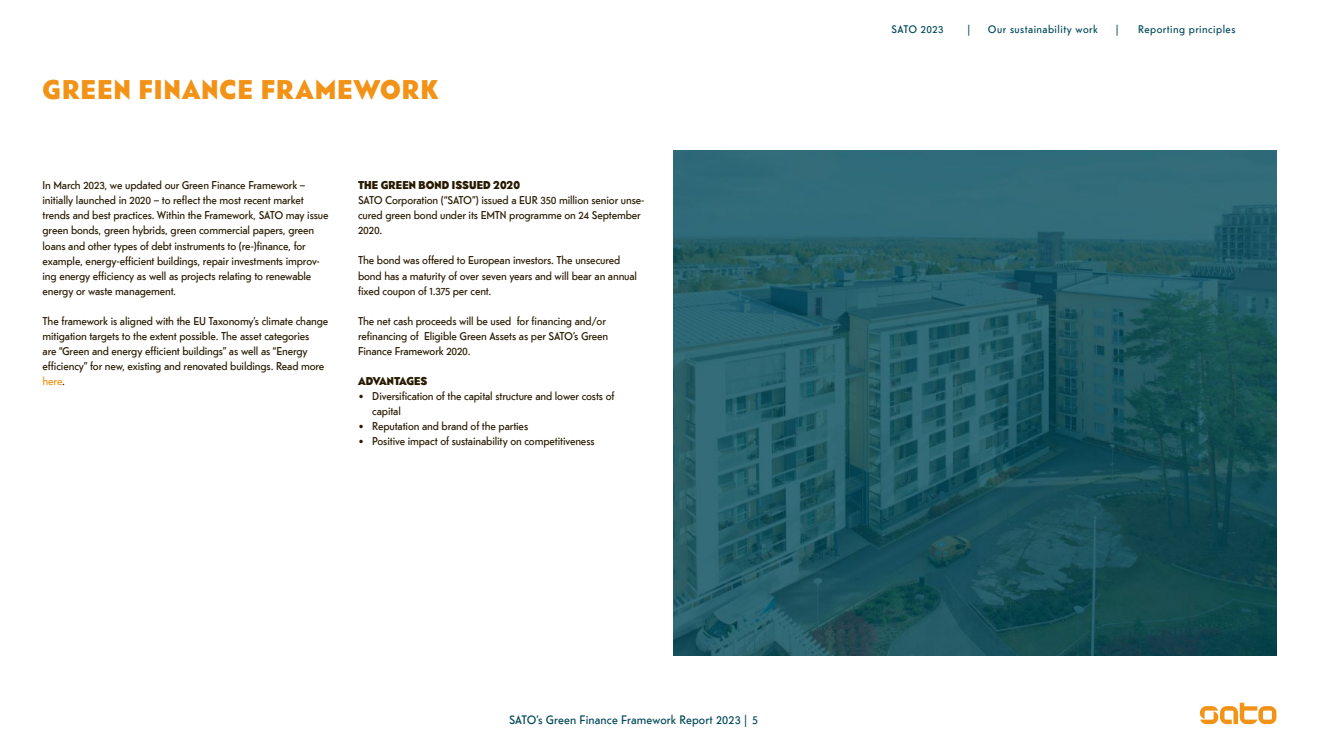
<style>
.page{position:relative;width:1319px;height:745px;background:#fff}
.page>*{position:absolute;margin:0;border:0;box-sizing:border-box;transform-origin:0 0}
.t1{font:900 27.5px "Telefon Web";letter-spacing:.05em;color:#f29318}
.t2{font:12.5px "Telefon Web";letter-spacing:.01em;color:#024959}
.t3{font:11.5px/15px "Telefon Web";letter-spacing:-.01em;color:#281a01}
.t4{font:900 11.5px "Telefon Web";color:#281a01}
.t5{font:11.25px "Telefon Web";letter-spacing:.04em;color:#024959}
.s1{color:#f29117}
</style>
<div class="page">
<svg style="left:1199px;top:702px;width:77px;height:21px"></svg>
<img style="left:673px;top:151px;width:603px;height:503px">
<h1 class="t1" style="left:43px;top:72px;width:397px">GREEN FINANCE FRAMEWORK</h1>
<p class="t3" style="left:43px;top:178px;width:287px">In March 2023, we updated our Green Finance Framework – initially launched in 2020 – to reflect the most recent market trends and best practices. Within the Framework, SATO may issue green bonds, green hybrids, green commercial papers, green loans and other types of debt instruments to (re-)finance, for example, energy-efficient buildings, repair investments improv&shy;ing energy efficiency as well as projects relating to renewable energy or waste management.</p>
<p class="t3" style="left:43px;top:312px;width:287px">The framework is aligned with the EU Taxonomy’s climate change mitigation targets to the extent possible. The asset categories<br>are “Green and energy efficient buildings” as well as “Energy efficiency” for new, existing and renovated buildings. Read more <span class="s1">here</span>.</p>
<p class="t4" style="left:358px;top:178px;width:163px">THE GREEN BOND ISSUED 2020</p>
<p class="t3" style="left:358px;top:192px;width:288px">SATO Corporation (“SATO”) issued a EUR 350 million senior unse&shy;cured green bond under its EMTN programme on 24 September<br>2020.</p>
<p class="t3" style="left:358px;top:252px;width:280px">The bond was offered to European investors. The unsecured bond has a maturity of over seven years and will bear an annual fixed coupon of 1.375 per cent.</p>
<p class="t3" style="left:358px;top:312px;width:251px">The net cash proceeds will be used for financing and/or refinancing of Eligible Green Assets as per SATO’s Green<br>Finance Framework 2020.</p>
<p class="t4" style="left:358px;top:373px;width:71px">ADVANTAGES</p>
<p class="t3" style="left:372px;top:387px;width:244px;text-indent:-14px">• Diversification of the capital structure and lower costs of capital</p>
<p class="t3" style="left:358px;top:417px;width:172px">• Reputation and brand of the parties</p>
<p class="t3" style="left:358px;top:432px;width:238px">• Positive impact of sustainability on competitiveness</p>
<p class="t2" style="left:509px;top:711px;width:250px">SATO’s Green Finance Framework Report 2023 | 5</p>
<p class="t5" style="left:891px;top:22px;width:53px">SATO 2023</p>
<p class="t5" style="left:967px;top:22px;width:4px">|</p>
<p class="t5" style="left:987px;top:22px;width:111px">Our sustainability work</p>
<p class="t5" style="left:1115px;top:22px;width:4px">|</p>
<p class="t5" style="left:1137px;top:22px;width:99px">Reporting principles</p>
</div>
